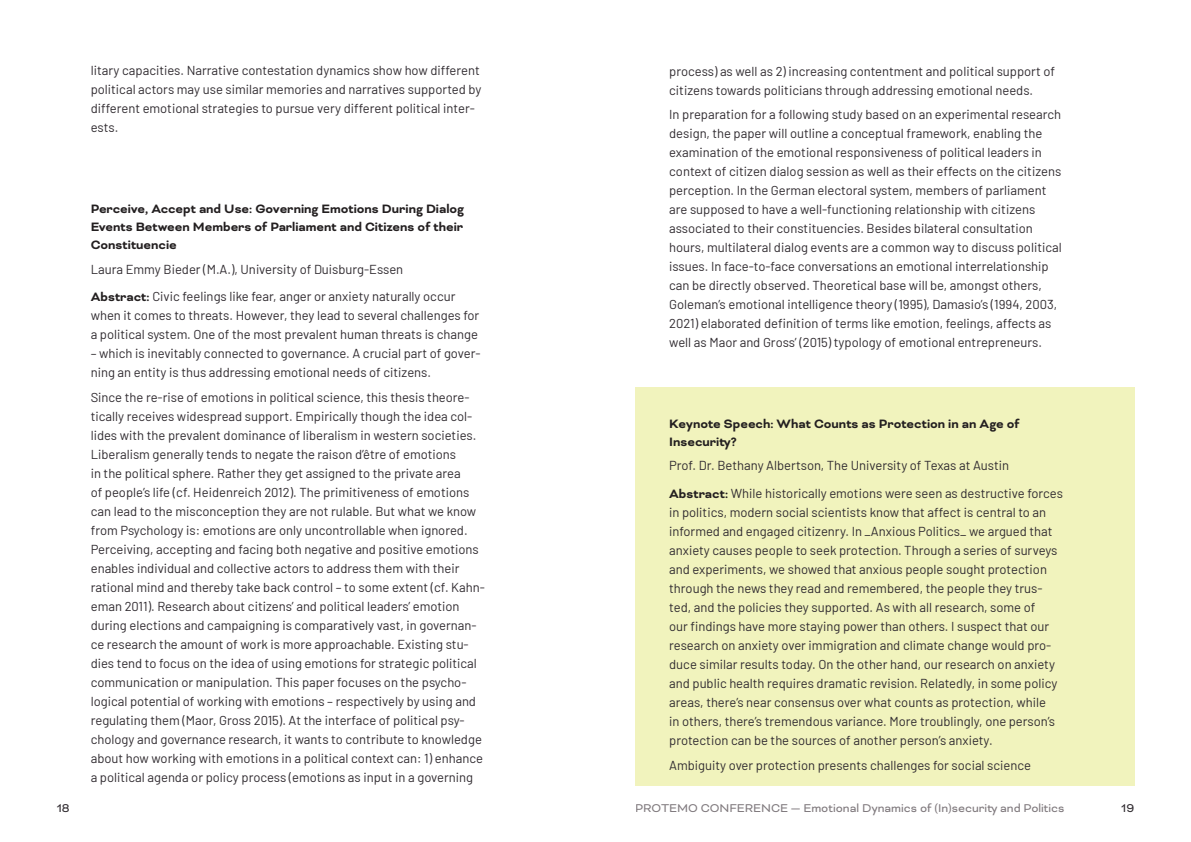
<style>
.page{position:relative;width:1191px;height:842px;background:#fff}
.page>*{position:absolute;margin:0;border:0;box-sizing:border-box;transform-origin:0 0}
.t1{font:700 14px/18px "Bicyclette";color:#231f20;text-align:justify}
.t2{font:13px/19px "Barlow";color:#302b30}
.t3{font:13px "Bicyclette";color:#7f797d}
.t4{font:13px "Bicyclette";color:#302b30}
.s1{font-family:"Bicyclette";font-weight:700;font-size:14px;color:#231f20}
</style>
<div class="page">
<div style="left:635px;top:387px;width:499px;height:398px;background:#f1f3bd"></div>
<p class="t2" style="left:91px;top:60px;width:392px">litary capacities. Narrative contestation dynamics show how different political actors may use similar memories and narratives supported by different emotional strategies to pursue very different political inter&shy;ests.</p>
<p class="t1" style="left:91px;top:200px;width:375px">Perceive, Accept and Use: Governing Emotions During Dialog Events Between Members of Parliament and Citizens of their Constituencie</p>
<p class="t2" style="left:91px;top:254px;width:366px;line-height:27.5px">Laura Emmy Bieder (M.A.), University of Duisburg-Essen<br><span class="s1">Abstract:</span> Civic feelings like fear, anger or anxiety naturally occur</p>
<p class="t2" style="left:91px;top:305px;width:390px">when it comes to threats. However, they lead to several challenges for a political system. One of the most prevalent human threats is change</p>
<p class="t2" style="left:91px;top:343px;width:391px">– which is inevitably connected to governance. A crucial part of gover&shy;ning an entity is thus addressing emotional needs of citizens.</p>
<p class="t2" style="left:91px;top:387px;width:396px">Since the re-rise of emotions in political science, this thesis theore&shy;tically receives widespread support. Empirically though the idea col&shy;lides with the prevalent dominance of liberalism in western societies.<br>Liberalism generally tends to negate the raison d’être of emotions<br>in the political sphere. Rather they get assigned to the private area<br>of people’s life (cf. Heidenreich 2012). The primitiveness of emotions can lead to the misconception they are not rulable. But what we know from Psychology is: emotions are only uncontrollable when ignored.<br>Perceiving, accepting and facing both negative and positive emotions enables individual and collective actors to address them with their rational mind and thereby take back control – to some extent (cf. Kahn&shy;eman 2011). Research about citizens’ and political leaders’ emotion during elections and campaigning is comparatively vast, in governan&shy;ce research the amount of work is more approachable. Existing stu&shy;dies tend to focus on the idea of using emotions for strategic political communication or manipulation. This paper focuses on the psycho&shy;logical potential of working with emotions – respectively by using and regulating them (Maor, Gross 2015). At the interface of political psy&shy;chology and governance research, it wants to contribute to knowledge about how working with emotions in a political context can: 1) enhance a political agenda or policy process (emotions as input in a governing</p>
<p class="t2" style="left:669px;top:60px;width:387px">process) as well as 2) increasing contentment and political support of citizens towards politicians through addressing emotional needs.</p>
<p class="t2" style="left:669px;top:104px;width:394px">In preparation for a following study based on an experimental research design, the paper will outline a conceptual framework, enabling the examination of the emotional responsiveness of political leaders in context of citizen dialog session as well as their effects on the citizens perception. In the German electoral system, members of parliament are supposed to have a well-functioning relationship with citizens associated to their constituencies. Besides bilateral consultation hours, multilateral dialog events are a common way to discuss political issues. In face-to-face conversations an emotional interrelationship can be directly observed. Theoretical base will be, amongst others, Goleman’s emotional intelligence theory (1995), Damasio’s (1994, 2003, 2021) elaborated definition of terms like emotion, feelings, affects as well as Maor and Gross’ (2015) typology of emotional entrepreneurs.</p>
<p class="t1" style="left:669px;top:415px;width:352px">Keynote Speech: What Counts as Protection in an Age of<br>Insecurity?</p>
<p class="t2" style="left:669px;top:451px;width:395px;line-height:27.5px">Prof. Dr. Bethany Albertson, The University of Texas at Austin<br><span class="s1">Abstract:</span> While historically emotions were seen as destructive forces</p>
<p class="t2" style="left:669px;top:502px;width:390px">in politics, modern social scientists know that affect is central to an informed and engaged citizenry. In _Anxious Politics_ we argued that anxiety causes people to seek protection. Through a series of surveys and experiments, we showed that anxious people sought protection through the news they read and remembered, the people they trus&shy;ted, and the policies they supported. As with all research, some of our findings have more staying power than others. I suspect that our research on anxiety over immigration and climate change would pro&shy;duce similar results today. On the other hand, our research on anxiety and public health requires dramatic revision. Relatedly, in some policy areas, there’s near consensus over what counts as protection, while in others, there’s tremendous variance. More troublingly, one person’s protection can be the sources of another person’s anxiety.</p>
<p class="t2" style="left:669px;top:754px;width:363px">Ambiguity over protection presents challenges for social science</p>
<p class="t4" style="left:57px;top:801px;width:14px">18</p>
<p class="t3" style="left:635px;top:801px;width:431px">PROTEMO CONFERENCE — Emotional Dynamics of (In)securi﬚ and Politics</p>
<p class="t4" style="left:1121px;top:801px;width:14px">19</p>
</div>
